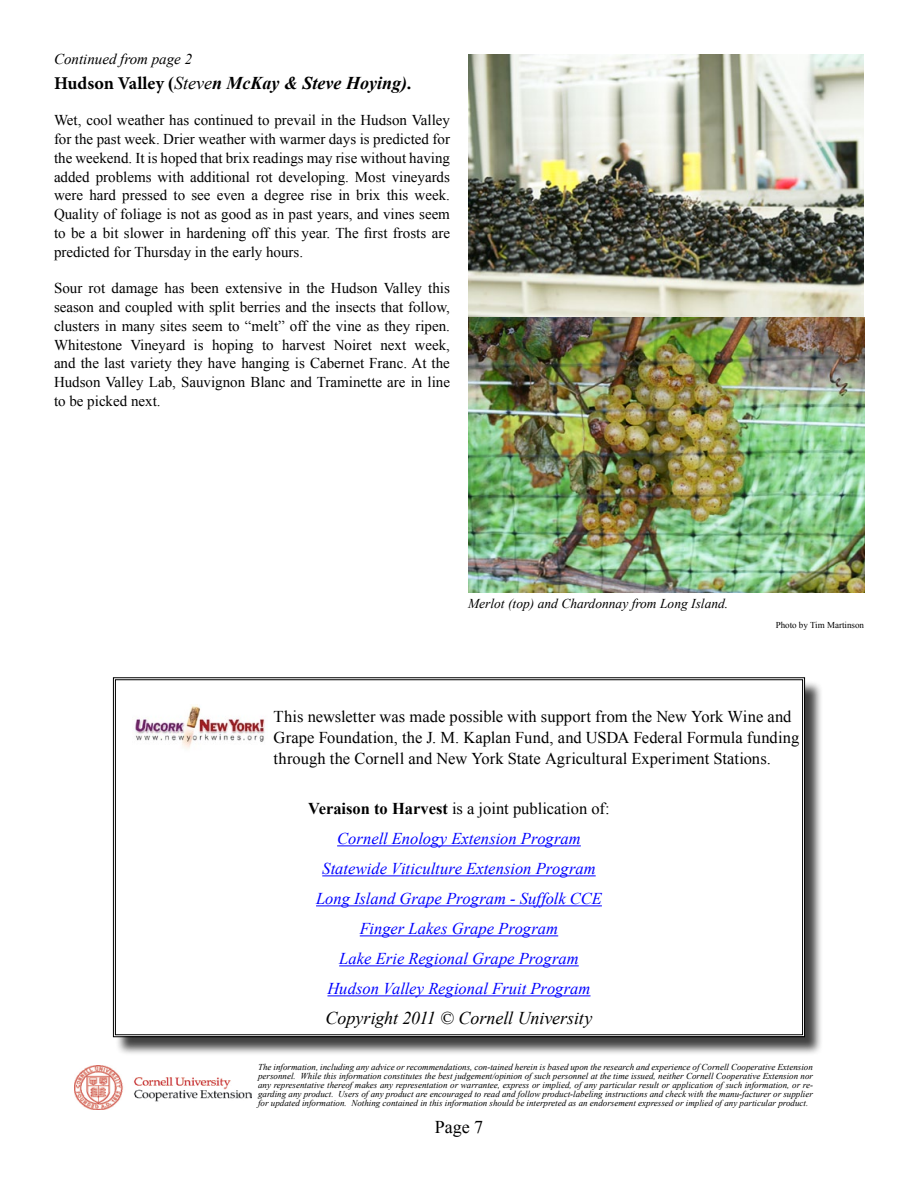
<style>
.page{position:relative;width:918px;height:1188px;background:#fff}
.page>*{position:absolute;margin:0;border:0;box-sizing:border-box;transform-origin:0 0}
.t1{font:italic 700 18px "Times New Roman";color:#000}
.t2{font:italic 18px "Times New Roman";letter-spacing:-.005em;color:#000}
.t3{font:18px "Times New Roman";color:#000}
.t4{font:italic 16.5px/30px "Times New Roman";color:#00f;text-align:center}
.t5{font:16.5px/21px "Times New Roman";color:#000}
.t6{font:15px/18.8px "Times New Roman";color:#000;text-align:justify}
.t7{font:italic 15px "Times New Roman";color:#000}
.t8{font:italic 13.5px "Times New Roman";color:#000}
.t9{font:italic 9px/9px "Times New Roman";color:#000;text-align:justify}
.t10{font:9px "Times New Roman";color:#000}
.s1{font-family:"Minion Pro";font-style:normal}
.s2{font-style:normal}
.s3{font-weight:400}
.s4{font-weight:700;font-style:normal;color:#000}
.s5{font-style:normal;color:#000}
</style>
<div class="page">
<div style="left:115px;top:680px;width:709px;height:376px;background:#000;opacity:.75"></div>
<svg style="left:112px;top:677px;width:694px;height:361px"></svg>
<img style="left:132px;top:704px;width:136px;height:49px">
<img style="left:75px;top:1065px;width:176px;height:45px">
<img style="left:468px;top:54px;width:396px;height:538px">
<p class="t7" style="left:54px;top:49px;width:140px">Continued from page 2</p>
<p class="t1" style="left:54px;top:70px;width:359px"><span class="s1">Hudson Valley</span> <span class="s2">(</span><span class="s3">Steve</span>n McKay &amp; Steve Hoying)<span class="s2">.</span></p>
<p class="t6" style="left:54px;top:111px;width:398px">Wet, cool weather has continued to prevail in the Hudson Valley for the past week. Drier weather with warmer days is predicted for the weekend. It is hoped that brix readings may rise without having added problems with additional rot developing. Most vineyards were hard pressed to see even a degree rise in brix this week.<br>Quality of foliage is not as good as in past years, and vines seem to be a bit slower in hardening off this year. The first frosts are predicted for Thursday in the early hours.</p>
<p class="t6" style="left:54px;top:279px;width:398px">Sour rot damage has been extensive in the Hudson Valley this season and coupled with split berries and the insects that follow, clusters in many sites seem to “melt” off the vine as they ripen.<br>Whitestone Vineyard is hoping to harvest Noiret next week, and the last variety they have hanging is Cabernet Franc. At the Hudson Valley Lab, Sauvignon Blanc and Traminette are in line to be picked next.</p>
<p class="t8" style="left:468px;top:594px;width:262px">Merlot (top) and Chardonnay from Long Island.</p>
<p class="t10" style="left:776px;top:619px;width:90px">Photo by Tim Martinson</p>
<p class="t5" style="left:274px;top:705px;width:527px">This newsletter was made possible with support from the New York Wine and<br>Grape Foundation, the J. M. Kaplan Fund, and USDA Federal Formula funding through the Cornell and New York State Agricultural Experiment Stations.</p>
<p class="t4" style="left:308px;top:793px;width:303px"><span class="s4">Veraison to Harvest</span> <span class="s5">is a joint publication of:<br></span>Cornell Enology Extension Program Statewide Viticulture Extension Program Long Island Grape Program - Suffolk CCE Finger Lakes Grape Program<br>Lake Erie Regional Grape Program<br>Hudson Valley Regional Fruit Program</p>
<p class="t2" style="left:325px;top:1006px;width:269px">Copyright 2011 © Cornell University</p>
<p class="t9" style="left:258px;top:1062px;width:556px">The information, including any advice or recommendations, con-tained herein is based upon the research and experience of Cornell Cooperative Extension personnel. While this information constitutes the best judgement/opinion of such personnel at the time issued, neither Cornell Cooperative Extension nor any representative thereof makes any representation or warrantee, express or implied, of any particular result or application of such information, or re&shy;garding any product. Users of any product are encouraged to read and follow product-labeling instructions and check with the manu-facturer or supplier for updated information. Nothing contained in this information should be interpreted as an endorsement expressed or implied of any particular product.</p>
<p class="t3" style="left:435px;top:1115px;width:50px">Page 7</p>
</div>
